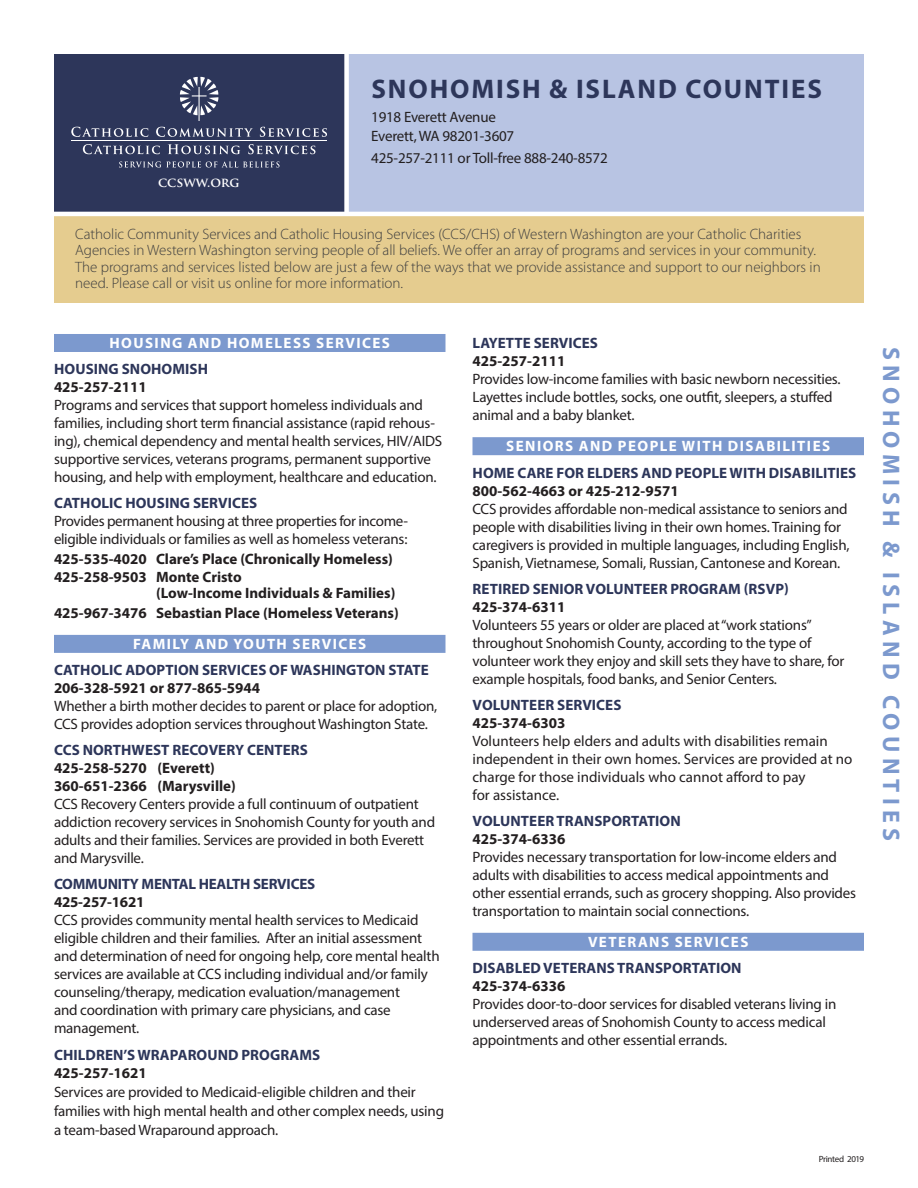
<style>
.page{position:relative;width:918px;height:1188px;background:#fff}
.page>*{position:absolute;margin:0;border:0;box-sizing:border-box;transform-origin:0 0}
.COUNTY_SEMI-BOLD_20{font:700 27px "Myriad Pro";letter-spacing:.07em;color:#2d365a}
.COUNTY_SEMI-BOLD_20-2{font:700 24px "Myriad Pro";letter-spacing:.22em;color:#7c99ce}
.TEXT_10_12{font:15px/18px "Myriad Pro";letter-spacing:-.015em;color:#231f20}
.t1{font:300 15px/16.5px "Myriad Pro";color:#3e3e3f}
.PHONE_BOLD_10_12{font:700 15px "Myriad Pro";color:#231f20}
.TITLE_BOLD_10_12__07{font:700 15px "Myriad Pro";letter-spacing:.005em;color:#2d365a}
.DEPARTMENT__15_BEF{font:700 15px "Myriad Pro";letter-spacing:.095em;color:#fff}
.TEXT_10_12_5{font:15px "Myriad Pro";letter-spacing:-.015em;color:#231f20}
.t2{font:700 12.9px "Trajan Pro";color:#fff}
.t3{font:9px "Myriad Pro";letter-spacing:-.04em;color:#231f20}
.s1{font-weight:700;color:#2d365a}
.s2{font-weight:700}
</style>
<div class="page">
<div style="left:54px;top:54px;width:290px;height:158px;background:#2d365a"></div>
<div style="left:54px;top:213px;width:810px;height:89px;background:#e5cc8f"></div>
<div style="left:349px;top:54px;width:515px;height:158px;background:#b8c4e3"></div>
<svg style="left:71px;top:127px;width:77px;height:10px"></svg>
<svg style="left:156px;top:127px;width:97px;height:10px"></svg>
<svg style="left:260px;top:127px;width:67px;height:10px"></svg>
<svg style="left:83px;top:144px;width:77px;height:10px"></svg>
<svg style="left:168px;top:144px;width:72px;height:10px"></svg>
<svg style="left:248px;top:144px;width:67px;height:10px"></svg>
<hr style="left:71px;top:141px;width:256px;height:1px;background:#fff">
<svg style="left:180px;top:77px;width:38px;height:44px"></svg>
<svg style="left:119px;top:161px;width:161px;height:7px"></svg>
<hr style="left:38px;top:212px;width:831px;height:4px;background:#fff">
<div style="left:54px;top:334px;width:392px;height:18px;background:#7c99ce"></div>
<div style="left:54px;top:635px;width:392px;height:18px;background:#7c99ce"></div>
<div style="left:472px;top:437px;width:392px;height:18px;background:#7c99ce"></div>
<div style="left:472px;top:933px;width:392px;height:18px;background:#7c99ce"></div>
<p class="t2" style="left:158px;top:174px;width:83px">CCSWW.ORG</p>
<p class="COUNTY_SEMI-BOLD_20" style="left:372px;top:71px;width:452px">SNOHOMISH &amp; ISLAND COUNTIES</p>
<p class="TEXT_10_12_5" style="left:371px;top:108px;width:126px">1918 Everett Avenue</p>
<p class="TEXT_10_12_5" style="left:371px;top:127px;width:145px">Everett, WA 98201-3607</p>
<p class="TEXT_10_12_5" style="left:371px;top:149px;width:238px">425-257-2111 or Toll-free 888-240-8572</p>
<p class="t1" style="left:75px;top:225px;width:747px">Catholic Community Services and Catholic Housing Services (CCS/CHS) of Western Washington are your Catholic Charities Agencies in Western Washington serving people of all beliefs. We offer an array of programs and services in your community.<br>The programs and services listed below are just a few of the ways that we provide assistance and support to our neighbors in need. Please call or visit us online for more information.</p>
<p class="DEPARTMENT__15_BEF" style="left:110px;top:333px;width:282px">HOUSING AND HOMELESS SERVICES</p>
<p class="TITLE_BOLD_10_12__07" style="left:54px;top:359px;width:155px">HOUSING SNOHOMISH</p>
<p class="PHONE_BOLD_10_12" style="left:54px;top:377px;width:94px">425-257-2111</p>
<p class="TEXT_10_12" style="left:54px;top:396px;width:390px">Programs and services that support homeless individuals and families, including short term financial assistance (rapid rehous&shy;ing), chemical dependency and mental health services, HIV/AIDS supportive services, veterans programs, permanent supportive housing, and help with employment, healthcare and education.</p>
<p class="TITLE_BOLD_10_12__07" style="left:54px;top:494px;width:205px">CATHOLIC HOUSING SERVICES</p>
<p class="TEXT_10_12" style="left:54px;top:512px;width:356px">Provides permanent housing at three properties for income&shy;eligible individuals or families as well as homeless veterans:</p>
<p class="PHONE_BOLD_10_12" style="left:54px;top:549px;width:341px">425-535-4020 Clare’s Place (Chronically Homeless)</p>
<p class="PHONE_BOLD_10_12" style="left:54px;top:567px;width:189px">425-258-9503 Monte Cristo</p>
<p class="PHONE_BOLD_10_12" style="left:156px;top:584px;width:241px">(Low-Income Individuals &amp; Families)</p>
<p class="PHONE_BOLD_10_12" style="left:54px;top:603px;width:346px">425-967-3476 Sebastian Place (Homeless Veterans)</p>
<p class="DEPARTMENT__15_BEF" style="left:133px;top:634px;width:235px">FAMILY AND YOUTH SERVICES</p>
<p class="TITLE_BOLD_10_12__07" style="left:54px;top:660px;width:376px">CATHOLIC ADOPTION SERVICES OF WASHINGTON STATE</p>
<p class="PHONE_BOLD_10_12" style="left:54px;top:678px;width:208px">206-328-5921 or 877-865-5944</p>
<p class="TEXT_10_12" style="left:54px;top:697px;width:385px">Whether a birth mother decides to parent or place for adoption,<br>CCS provides adoption services throughout Washington State.</p>
<p class="TITLE_BOLD_10_12__07" style="left:54px;top:740px;width:255px">CCS NORTHWEST RECOVERY CENTERS</p>
<p class="PHONE_BOLD_10_12" style="left:54px;top:758px;width:162px">425-258-5270 (Everett)</p>
<p class="PHONE_BOLD_10_12" style="left:54px;top:776px;width:183px">360-651-2366 (Marysville)</p>
<p class="TEXT_10_12" style="left:54px;top:795px;width:383px">CCS Recovery Centers provide a full continuum of outpatient addiction recovery services in Snohomish County for youth and adults and their families. Services are provided in both Everett and Marysville.</p>
<p class="TEXT_10_12" style="left:54px;top:875px;width:387px"><span class="s1">COMMUNITY MENTAL HEALTH SERVICES<br></span><span class="s2">425-257-1621<br></span>CCS provides community mental health services to Medicaid eligible children and their families. After an initial assessment and determination of need for ongoing help, core mental health services are available at CCS including individual and/or family counseling/therapy, medication evaluation/management<br>and coordination with primary care physicians, and case management.</p>
<p class="TITLE_BOLD_10_12__07" style="left:54px;top:1045px;width:268px">CHILDREN’S WRAPAROUND PROGRAMS</p>
<p class="PHONE_BOLD_10_12" style="left:54px;top:1063px;width:94px">425-257-1621</p>
<p class="TEXT_10_12" style="left:54px;top:1082px;width:392px;line-height:18.8px">Services are provided to Medicaid-eligible children and their families with high mental health and other complex needs, using a team-based Wraparound approach.</p>
<p class="TITLE_BOLD_10_12__07" style="left:473px;top:333px;width:127px">LAYETTE SERVICES</p>
<p class="PHONE_BOLD_10_12" style="left:472px;top:351px;width:94px">425-257-2111</p>
<p class="TEXT_10_12" style="left:472px;top:370px;width:370px">Provides low-income families with basic newborn necessities.<br>Layettes include bottles, socks, one outfit, sleepers, a stuffed animal and a baby blanket.</p>
<p class="DEPARTMENT__15_BEF" style="left:506px;top:437px;width:325px">SENIORS AND PEOPLE WITH DISABILITIES</p>
<p class="TITLE_BOLD_10_12__07" style="left:473px;top:463px;width:385px">HOME CARE FOR ELDERS AND PEOPLE WITH DISABILITIES</p>
<p class="PHONE_BOLD_10_12" style="left:472px;top:481px;width:208px">800-562-4663 or 425-212-9571</p>
<p class="TEXT_10_12" style="left:472px;top:499px;width:379px">CCS provides affordable non-medical assistance to seniors and people with disabilities living in their own homes. Training for caregivers is provided in multiple languages, including English, Spanish, Vietnamese, Somali, Russian, Cantonese and Korean.</p>
<p class="TITLE_BOLD_10_12__07" style="left:473px;top:579px;width:318px">RETIRED SENIOR VOLUNTEER PROGRAM (RSVP)</p>
<p class="PHONE_BOLD_10_12" style="left:472px;top:597px;width:94px">425-374-6311</p>
<p class="TEXT_10_12" style="left:472px;top:615px;width:373px">Volunteers 55 years or older are placed at “work stations” throughout Snohomish County, according to the type of volunteer work they enjoy and skill sets they have to share, for example hospitals, food banks, and Senior Centers.</p>
<p class="TITLE_BOLD_10_12__07" style="left:473px;top:695px;width:150px">VOLUNTEER SERVICES</p>
<p class="PHONE_BOLD_10_12" style="left:472px;top:713px;width:94px">425-374-6303</p>
<p class="TEXT_10_12" style="left:472px;top:731px;width:357px">Volunteers help elders and adults with disabilities remain</p>
<p class="TEXT_10_12" style="left:472px;top:749px;width:381px">independent in their own homes. Services are provided at no charge for those individuals who cannot afford to pay<br>for assistance.</p>
<p class="TITLE_BOLD_10_12__07" style="left:473px;top:811px;width:210px">VOLUNTEER TRANSPORTATION</p>
<p class="PHONE_BOLD_10_12" style="left:472px;top:829px;width:94px">425-374-6336</p>
<p class="TEXT_10_12" style="left:472px;top:848px;width:385px">Provides necessary transportation for low-income elders and adults with disabilities to access medical appointments and other essential errands, such as grocery shopping. Also provides transportation to maintain social connections.</p>
<p class="DEPARTMENT__15_BEF" style="left:588px;top:932px;width:162px">VETERANS SERVICES</p>
<p class="TITLE_BOLD_10_12__07" style="left:473px;top:958px;width:270px">DISABLED VETERANS TRANSPORTATION</p>
<p class="PHONE_BOLD_10_12" style="left:472px;top:976px;width:94px">425-374-6336</p>
<p class="TEXT_10_12" style="left:472px;top:995px;width:365px">Provides door-to-door services for disabled veterans living in underserved areas of Snohomish County to access medical appointments and other essential errands.</p>
<p class="COUNTY_SEMI-BOLD_20-2" style="left:907px;top:347px;width:495px;rotate:90deg">SNOHOMISH &amp; ISLAND COUNTIES</p>
<p class="t3" style="left:819px;top:1154px;width:47px">Printed 2019</p>
</div>
